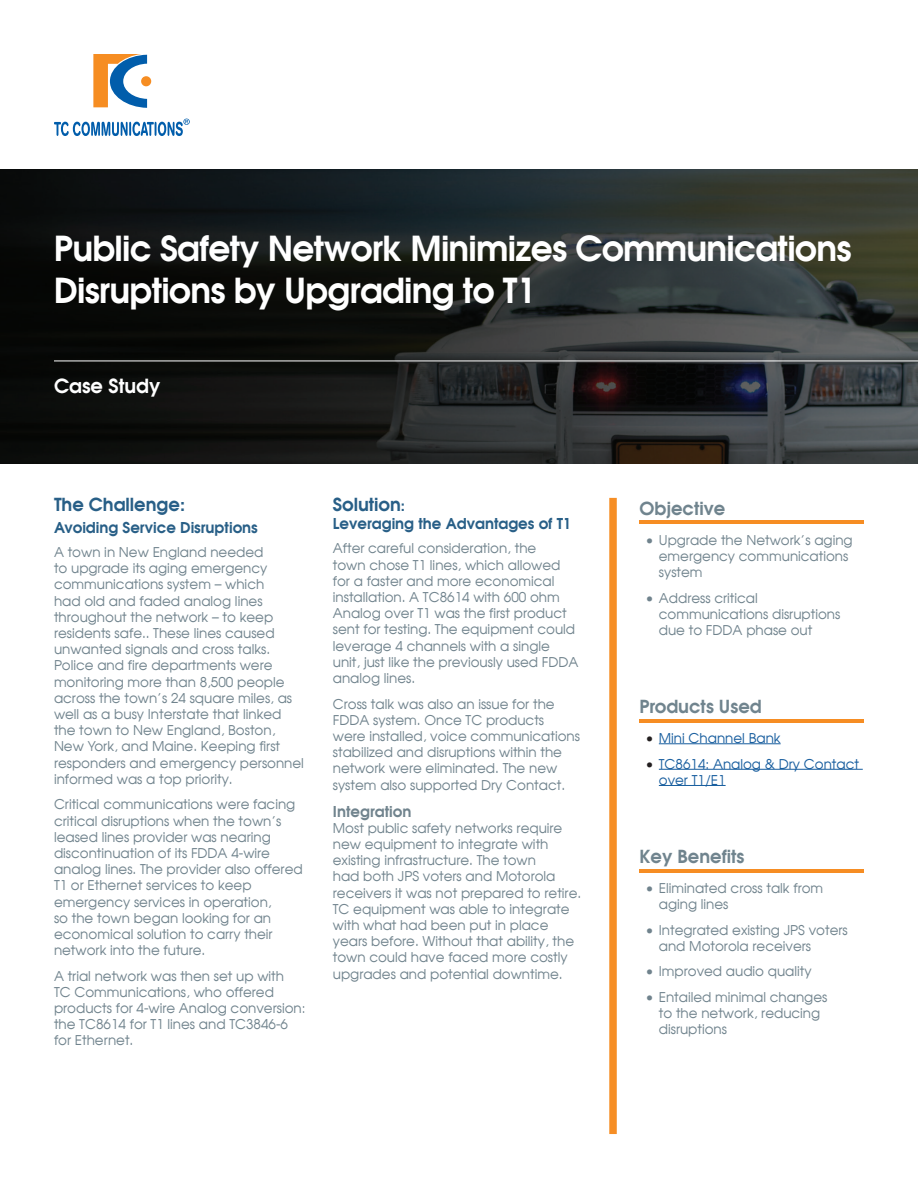
<style>
.page{position:relative;width:918px;height:1188px;background:#fff}
.page>*{position:absolute;margin:0;border:0;box-sizing:border-box;transform-origin:0 0}
.t1{font:700 34.5px/41.4px "Avalon";letter-spacing:-.02em;color:#fff}
.t2{font:700 19.5px "Avalon";color:#fff}
.t3{font:700 18px "Avalon";color:#70848e}
.t4{font:700 18px "Avalon";color:#285f87}
.t5{font:700 15px "Avalon";color:#285f87}
.t6{font:700 15px "Avalon";color:#70838d}
.t7{font:13.5px/16.2px "Avalon Plain";color:#70838d}
.t8{font:13.5px/16.2px "Avalon Plain";color:#175d9e}
.s1{font-size:15px}
.s2{color:#231f20}
</style>
<div class="page">
<div style="left:142px;top:77px;width:8px;height:8px;background:#f68d22;border-radius:50%"></div>
<div style="left:141px;top:76px;width:10px;height:10px;border:2px solid #f68d22;border-radius:50%"></div>
<svg style="left:93px;top:54px;width:54px;height:54px"></svg>
<svg style="left:54px;top:119px;width:136px;height:17px"></svg>
<hr style="left:639px;top:521px;width:225px;height:3px;background:#f68d23">
<hr style="left:659px;top:744px;width:122px;height:1px;background:#175d9e">
<hr style="left:659px;top:769px;width:204px;height:1px;background:#175d9e">
<hr style="left:659px;top:785px;width:67px;height:1px;background:#175d9e">
<hr style="left:639px;top:719px;width:225px;height:4px;background:#f68d23">
<hr style="left:639px;top:869px;width:225px;height:3px;background:#f68d23">
<div style="left:609px;top:498px;width:8px;height:636px;background:#f68e25"></div>
<img style="left:0;top:170px;width:918px;height:294px">
<hr style="left:54px;top:361px;width:864px;height:1px;background:#fff">
<h1 class="t1" style="left:54px;top:227px;width:799px">Public Safety Network Minimizes Communications<br>Disruptions by Upgrading to T1</h1>
<h2 class="t2" style="left:54px;top:372px;width:108px">Case Study</h2>
<h3 class="t4" style="left:54px;top:493px;width:133px">The Challenge:</h3>
<p class="t5" style="left:54px;top:517px;width:205px">Avoiding Service Disruptions</p>
<p class="t7" style="left:54px;top:544px;width:251px">A town in New England needed<br>to upgrade its aging emergency communications system – which<br>had old and faded analog lines throughout the network – to keep residents safe.. These lines caused unwanted signals and cross talks.<br>Police and fire departments were monitoring more than 8,500 people across the town’s 24 square miles, as well as a busy Interstate that linked the town to New England, Boston,<br>New York, and Maine. Keeping first responders and emergency personnel informed was a top priority.</p>
<p class="t7" style="left:54px;top:796px;width:250px">Critical communications were facing critical disruptions when the town’s leased lines provider was nearing discontinuation of its FDDA 4-wire analog lines. The provider also offered T1 or Ethernet services to keep emergency services in operation,<br>so the town began looking for an economical solution to carry their network into the future.</p>
<p class="t7" style="left:54px;top:967px;width:253px">A trial network was then set up with<br>TC Communications, who offered products for 4-wire Analog conversion: the TC8614 for T1 lines and TC3846-6 for Ethernet.</p>
<h3 class="t4" style="left:333px;top:493px;width:74px">Solution<span class="s1">:</span></h3>
<p class="t5" style="left:333px;top:514px;width:240px">Leveraging the Advantages of T1</p>
<p class="t7" style="left:333px;top:540px;width:247px">After careful consideration, the<br>town chose T1 lines, which allowed for a faster and more economical installation. A TC8614 with 600 ohm<br>Analog over T1 was the first product sent for testing. The equipment could leverage 4 channels with a single unit, just like the previously used FDDA analog lines.</p>
<p class="t7" style="left:333px;top:695px;width:249px">Cross talk was also an issue for the FDDA system. Once TC products were installed, voice communications stabilized and disruptions within the network were eliminated. The new system also supported Dry Contact.</p>
<p class="t6" style="left:333px;top:801px;width:80px">Integration</p>
<p class="t7" style="left:333px;top:820px;width:250px">Most public safety networks require new equipment to integrate with existing infrastructure. The town<br>had both JPS voters and Motorola receivers it was not prepared to retire.<br>TC equipment was able to integrate with what had been put in place years before. Without that ability, the town could have faced more costly upgrades and potential downtime.</p>
<h3 class="t3" style="left:639px;top:496px;width:88px">Objective</h3>
<p class="t7" style="left:659px;top:532px;width:195px;text-indent:-14px">• Upgrade the Network’s aging emergency communications system</p>
<p class="t7" style="left:659px;top:590px;width:183px;text-indent:-14px">• Address critical communications disruptions due to FDDA phase out</p>
<h3 class="t3" style="left:639px;top:695px;width:124px">Products Used</h3>
<p class="t8" style="left:645px;top:730px;width:137px"><span class="s2">•</span> Mini Channel Bank</p>
<p class="t8" style="left:659px;top:756px;width:202px;text-indent:-14px"><span class="s2">•</span> TC8614: Analog &amp; Dry Contact over T1/E1</p>
<h3 class="t3" style="left:639px;top:844px;width:107px">Key Benefits</h3>
<p class="t7" style="left:659px;top:880px;width:166px;text-indent:-14px">• Eliminated cross talk from aging lines</p>
<p class="t7" style="left:659px;top:922px;width:190px;text-indent:-14px">• Integrated existing JPS voters and Motorola receivers</p>
<p class="t7" style="left:645px;top:963px;width:168px">• Improved audio quality</p>
<p class="t7" style="left:659px;top:989px;width:170px;text-indent:-14px">• Entailed minimal changes to the network, reducing disruptions</p>
</div>
